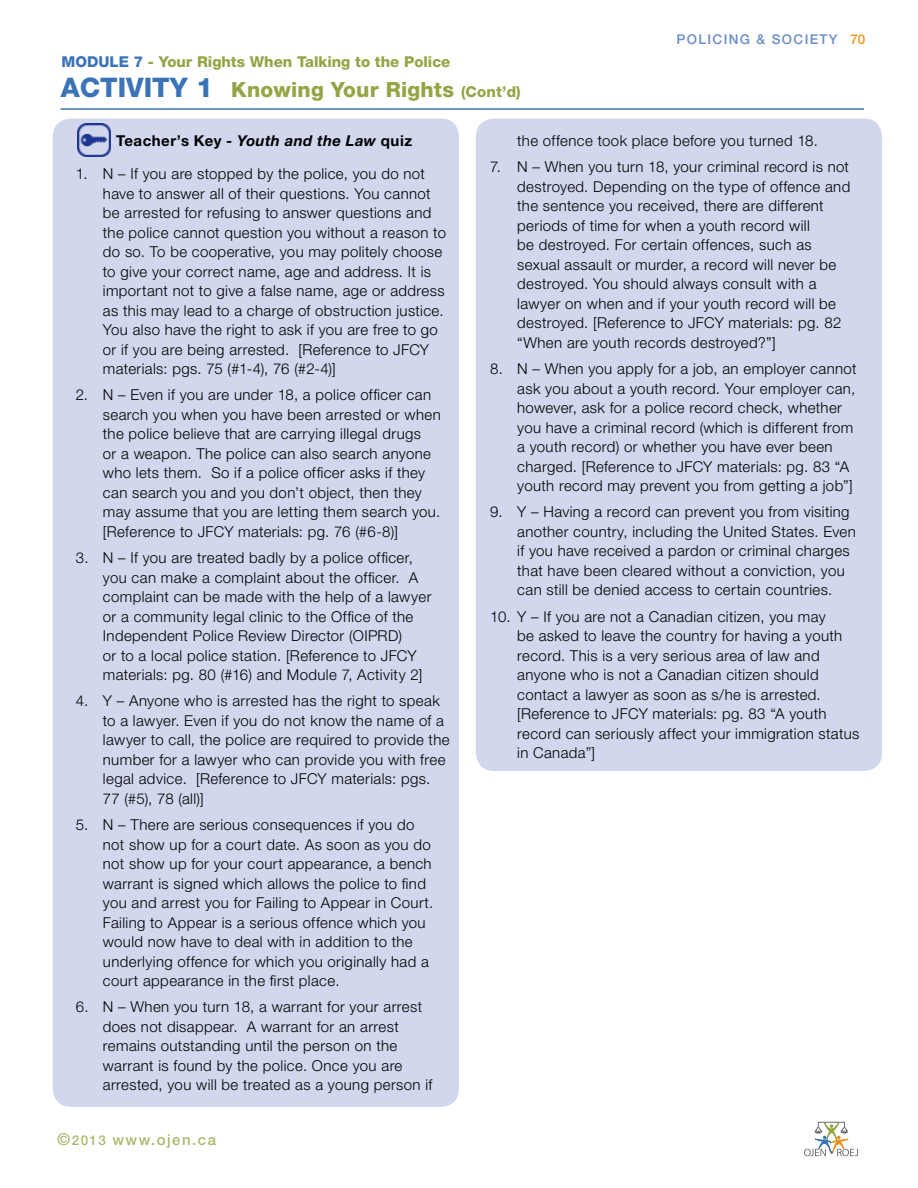
<style>
.page{position:relative;width:918px;height:1188px;background:#fff}
.page>*{position:absolute;margin:0;border:0;box-sizing:border-box;transform-origin:0 0}
.t1{font:800 21px "Helvetica Neue LT Std";letter-spacing:.01em;color:#94a545}
.t2{font:300 15px/19.5px "Helvetica Neue LT Std";letter-spacing:.025em;color:#000}
.t3{font:800 15px "Helvetica Neue LT Std";color:#94a545}
.t4{font:700 15px "Helvetica Neue LT Std";letter-spacing:.03em;color:#000}
.t5{font:500 15px "Helvetica Neue LT Std";letter-spacing:.1em;color:#abb86f}
.t6{font:500 13.5px "Helvetica Neue LT Std";letter-spacing:.1em;color:#6c8cc7}
.s1{color:#3b73b9}
.s2{font-size:27px;color:#3b73b9}
.s3{font-size:15px}
.s4{color:#e8941a}
.s5{font-style:italic}
.s6{font-size:16.5px}
.s7{font-size:13.5px}
</style>
<div class="page">
<svg style="left:804px;top:1122px;width:54px;height:34px"></svg>
<div style="left:476px;top:118px;width:406px;height:653px;background:#d1d8ee;border-radius:18px"></div>
<div style="left:53px;top:118px;width:406px;height:989px;background:#d1d8ee;border-radius:18px"></div>
<hr style="left:61px;top:108px;width:803px;height:2px;background:#3b73b9">
<img style="left:77px;top:124px;width:34px;height:32px">
<p class="t3" style="left:62px;top:53px;width:390px"><span class="s1">modu le 7</span> - Your Rights When Talking to the Police</p>
<h1 class="t1" style="left:61px;top:77px;width:461px"><span class="s2">Activity 1</span> Knowing Your Rights <span class="s3">(Cont’d)</span></h1>
<p class="t6" style="left:676px;top:31px;width:190px">POLICING &amp; SOCIETY <span class="s4">70</span></p>
<p class="t4" style="left:116px;top:131px;width:298px">Teacher’s Key - <span class="s5">Youth and the Law</span> quiz</p>
<p class="t2" style="left:103px;top:164px;width:345px;text-indent:-27px">1. N – If you are stopped by the police, you do not have to answer all of their questions. You cannot be arrested for refusing to answer questions and the police cannot question you without a reason to do so. To be cooperative, you may politely choose to give your correct name, age and address. It is important not to give a false name, age or address as this may lead to a charge of obstruction justice.<br>You also have the right to ask if you are free to go or if you are being arrested. [Reference to JFCY materials: pgs. 75 (#1-4), 76 (#2-4)]</p>
<p class="t2" style="left:103px;top:385px;width:339px;text-indent:-27px">2. N – Even if you are under 18, a police officer can search you when you have been arrested or when the police believe that are carrying illegal drugs<br>or a weapon. The police can also search anyone who lets them. So if a police officer asks if they can search you and you don’t object, then they may assume that you are letting them search you. [Reference to JFCY materials: pg. 76 (#6-8)]</p>
<p class="t2" style="left:103px;top:548px;width:330px;text-indent:-27px">3. N – If you are treated badly by a police officer, you can make a complaint about the officer. A complaint can be made with the help of a lawyer or a community legal clinic to the Office of the Independent Police Review Director (OIPRD)<br>or to a local police station. [Reference to JFCY materials: pg. 80 (#16) and Module 7, Activity 2]</p>
<p class="t2" style="left:103px;top:691px;width:348px;text-indent:-27px">4. Y – Anyone who is arrested has the right to speak to a lawyer. Even if you do not know the name of a lawyer to call, the police are required to provide the number for a lawyer who can provide you with free legal advice. [Reference to JFCY materials: pgs.<br>77 (#5), 78 (all)]</p>
<p class="t2" style="left:103px;top:815px;width:332px;text-indent:-27px">5. N – There are serious consequences if you do not show up for a court date. As soon as you do not show up for your court appearance, a bench warrant is signed which allows the police to find you and arrest you for Failing to Appear in Court.<br>Failing to Appear is a serious offence which you would now have to deal with in addition to the underlying offence for which you originally had a court appearance in the first place.</p>
<p class="t2" style="left:103px;top:997px;width:331px;text-indent:-27px">6. N – When you turn 18, a warrant for your arrest does not disappear. A warrant for an arrest remains outstanding until the person on the warrant is found by the police. Once you are arrested, you will be treated as a young person if</p>
<p class="t5" style="left:57px;top:1130px;width:161px"><span class="s6">©</span><span class="s7">2013</span> www.ojen.ca</p>
<p class="t2" style="left:517px;top:131px;width:302px">the offence took place before you turned 18.</p>
<p class="t2" style="left:517px;top:157px;width:335px;text-indent:-27px">7. N – When you turn 18, your criminal record is not destroyed. Depending on the type of offence and the sentence you received, there are different periods of time for when a youth record will<br>be destroyed. For certain offences, such as sexual assault or murder, a record will never be destroyed. You should always consult with a lawyer on when and if your youth record will be destroyed. [Reference to JFCY materials: pg. 82 “When are youth records destroyed?”]</p>
<p class="t2" style="left:517px;top:359px;width:341px;text-indent:-27px">8. N – When you apply for a job, an employer cannot ask you about a youth record. Your employer can, however, ask for a police record check, whether you have a criminal record (which is different from a youth record) or whether you have ever been charged. [Reference to JFCY materials: pg. 83 “A youth record may prevent you from getting a job”]</p>
<p class="t2" style="left:517px;top:502px;width:340px;text-indent:-27px">9. Y – Having a record can prevent you from visiting another country, including the United States. Even if you have received a pardon or criminal charges that have been cleared without a conviction, you can still be denied access to certain countries.</p>
<p class="t2" style="left:517px;top:606px;width:344px;text-indent:-27px">10. Y – If you are not a Canadian citizen, you may<br>be asked to leave the country for having a youth record. This is a very serious area of law and anyone who is not a Canadian citizen should contact a lawyer as soon as s/he is arrested. [Reference to JFCY materials: pg. 83 “A youth record can seriously affect your immigration status in Canada”]</p>
</div>
